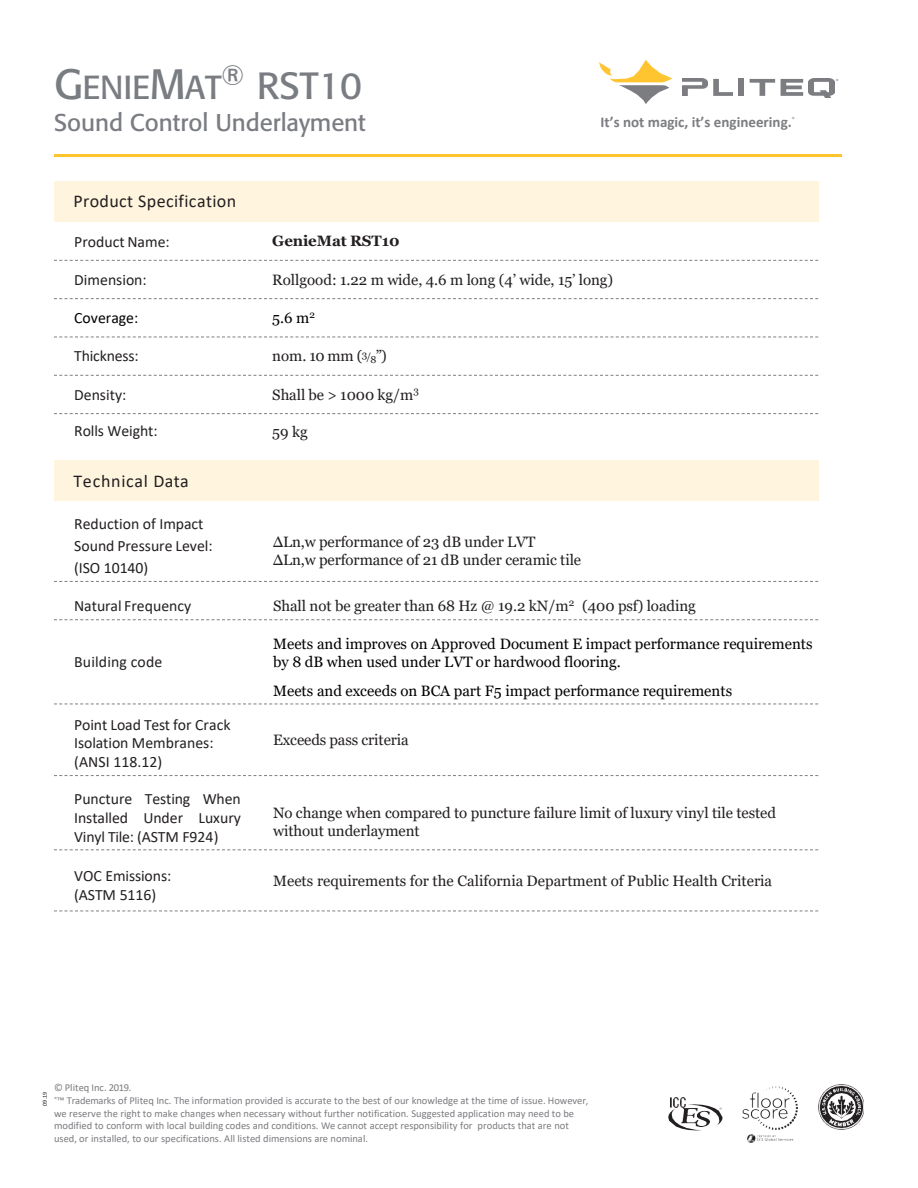
<style>
.page{position:relative;width:918px;height:1188px;background:#fff}
.page>*{position:absolute;margin:0;border:0;box-sizing:border-box;transform-origin:0 0}
.t1{font:33px "Formata";letter-spacing:-.01em;color:#797c81}
.t2{font:24px "Formata";color:#797c81}
.t3{font:18px "Calibri";letter-spacing:.02em;color:#231f20}
.t4{font:18px "Calibri";letter-spacing:.04em;color:#231f20}
.t5{font:15.75px/18.9px "Calibri";letter-spacing:-.005em;color:#231f20}
.t6{font:15.75px "Calibri";color:#000}
.t7{font:15px/18px "Georgia";letter-spacing:-.005em;color:#231f20}
.t8{font:15px/18px "Georgia";color:#000}
.t9{font:700 15px "Calibri";color:#7c7d81}
.t10{font:700 15px "Georgia";letter-spacing:-.005em;color:#231f20}
.t11{font:10.5px/12.6px "Calibri";color:#7b7c80}
.t12{font:6px "Calibri";color:#231f20}
.t13{font:6px "Calibri";color:#7c7d81}
.s1{font-size:42px}
.s2{font-size:37.5px}
.s3{font-size:10.05px}
</style>
<div class="page">
<svg style="left:609px;top:60px;width:63px;height:44px"></svg>
<img style="left:599px;top:63px;width:14px;height:13px">
<img style="left:683px;top:79px;width:25px;height:17px">
<svg style="left:713px;top:79px;width:20px;height:17px"></svg>
<div style="left:738px;top:79px;width:6px;height:17px;background:#7c7d81"></div>
<svg style="left:750px;top:79px;width:25px;height:17px"></svg>
<svg style="left:781px;top:79px;width:22px;height:17px"></svg>
<img style="left:809px;top:79px;width:25px;height:19px">
<hr style="left:54px;top:154px;width:787px;height:3px;background:#fec52d">
<img style="left:742px;top:1086px;width:55px;height:57px">
<img style="left:818px;top:1084px;width:46px;height:46px">
<img style="left:670px;top:1098px;width:15px;height:6px">
<svg style="left:668px;top:1104px;width:55px;height:26px"></svg>
<div style="left:54px;top:182px;width:764px;height:40px;background:#fff4de"></div>
<svg style="left:54px;top:260px;width:764px;height:1px"></svg>
<svg style="left:54px;top:298px;width:764px;height:1px"></svg>
<svg style="left:54px;top:337px;width:764px;height:1px"></svg>
<svg style="left:54px;top:375px;width:764px;height:1px"></svg>
<svg style="left:54px;top:413px;width:764px;height:1px"></svg>
<div style="left:54px;top:461px;width:212px;height:40px;background:#fff4de"></div>
<div style="left:266px;top:461px;width:552px;height:40px;background:#fff4de"></div>
<svg style="left:54px;top:581px;width:764px;height:1px"></svg>
<svg style="left:54px;top:619px;width:764px;height:1px"></svg>
<svg style="left:54px;top:704px;width:764px;height:1px"></svg>
<svg style="left:54px;top:775px;width:764px;height:1px"></svg>
<svg style="left:54px;top:849px;width:764px;height:1px"></svg>
<svg style="left:54px;top:911px;width:764px;height:1px"></svg>
<h2 class="t1" style="left:54px;top:68px;width:310px"><span class="s1">G</span>ENIE<span class="s1">M</span>AT<sup>®</sup> <span class="s2">RST10</span></h2>
<h2 class="t2" style="left:54px;top:108px;width:313px">Sound Control Underlayment</h2>
<p class="t9" style="left:601px;top:112px;width:193px">It’s not magic, it’s engineering.</p>
<p class="t13" style="left:792px;top:115px;width:5px">®</p>
<p class="t3" style="left:74px;top:189px;width:164px">Product Specification</p>
<p class="t5" style="left:74px;top:231px;width:97px">Product Name:</p>
<p class="t10" style="left:272px;top:231px;width:129px">GenieMat RST10</p>
<p class="t5" style="left:74px;top:270px;width:74px">Dimension:</p>
<p class="t7" style="left:272px;top:271px;width:342px">Rollgood: 1.22 m wide, 4.6 m long (4’ wide, 15’ long)</p>
<p class="t6" style="left:74px;top:307px;width:66px">Coverage:</p>
<p class="t8" style="left:272px;top:309px;width:44px">5.6 m<sup>2</sup></p>
<p class="t5" style="left:74px;top:346px;width:66px">Thickness:</p>
<p class="t7" style="left:272px;top:347px;width:116px">nom. 10 mm (<sup>3</sup><span class="s3">/</span><sub>8</sub>”)</p>
<p class="t5" style="left:74px;top:385px;width:54px">Density:</p>
<p class="t7" style="left:272px;top:386px;width:148px">Shall be &gt; 1000 kg/m<sup>3</sup></p>
<p class="t5" style="left:74px;top:421px;width:85px">Rolls Weight:</p>
<p class="t7" style="left:272px;top:423px;width:37px">59 kg</p>
<p class="t4" style="left:74px;top:468px;width:117px">Technical Data</p>
<p class="t5" style="left:74px;top:512px;width:140px;line-height:22.2px">Reduction of Impact<br>Sound Pressure Level: (ISO 10140)</p>
<p class="t7" style="left:273px;top:533px;width:264px">∆Ln,w performance of 23 dB under LVT</p>
<p class="t7" style="left:273px;top:551px;width:310px">∆Ln,w performance of 21 dB under ceramic tile</p>
<p class="t5" style="left:74px;top:596px;width:119px">Natural Frequency</p>
<p class="t7" style="left:273px;top:597px;width:424px">Shall not be greater than 68 Hz @ 19.2 kN/m<sup>2</sup> (400 psf) loading</p>
<p class="t5" style="left:74px;top:652px;width:90px">Building code</p>
<p class="t5" style="left:74px;top:714px;width:158px">Point Load Test for Crack<br>Isolation Membranes: (ANSI 118.12)</p>
<p class="t5" style="left:74px;top:789px;width:168px;text-align:justify">Puncture Testing When Installed Under Luxury Vinyl Tile: (ASTM F924)</p>
<p class="t8" style="left:273px;top:635px;width:541px">Meets and improves on Approved Document E impact performance requirements by 8 dB when used under LVT or hardwood flooring.</p>
<p class="t8" style="left:273px;top:682px;width:461px">Meets and exceeds on BCA part F5 impact performance requirements</p>
<p class="t7" style="left:273px;top:731px;width:137px">Exceeds pass criteria</p>
<p class="t7" style="left:273px;top:805px;width:504px">No change when compared to puncture failure limit of luxury vinyl tile tested without underlayment</p>
<p class="t5" style="left:74px;top:866px;width:99px">VOC Emissions: (ASTM 5116)</p>
<p class="t7" style="left:273px;top:872px;width:501px">Meets requirements for the California Department of Public Health Criteria</p>
<p class="t13" style="left:836px;top:77px;width:5px">®</p>
<p class="t11" style="left:54px;top:1081px;width:79px">© Pliteq Inc. 2019.</p>
<p class="t11" style="left:54px;top:1094px;width:536px"><sup>®</sup>™ Trademarks of Pliteq Inc. The information provided is accurate to the best of our knowledge at the time of issue. However, we reserve the right to make changes when necessary without further notification. Suggested application may need to be modified to conform with local building codes and conditions. We cannot accept responsibility for products that are not used, or installed, to our specifications. All listed dimensions are nominal.</p>
<p class="t12" style="left:41px;top:1106px;width:15px;rotate:-90deg">09.19</p>
</div>
